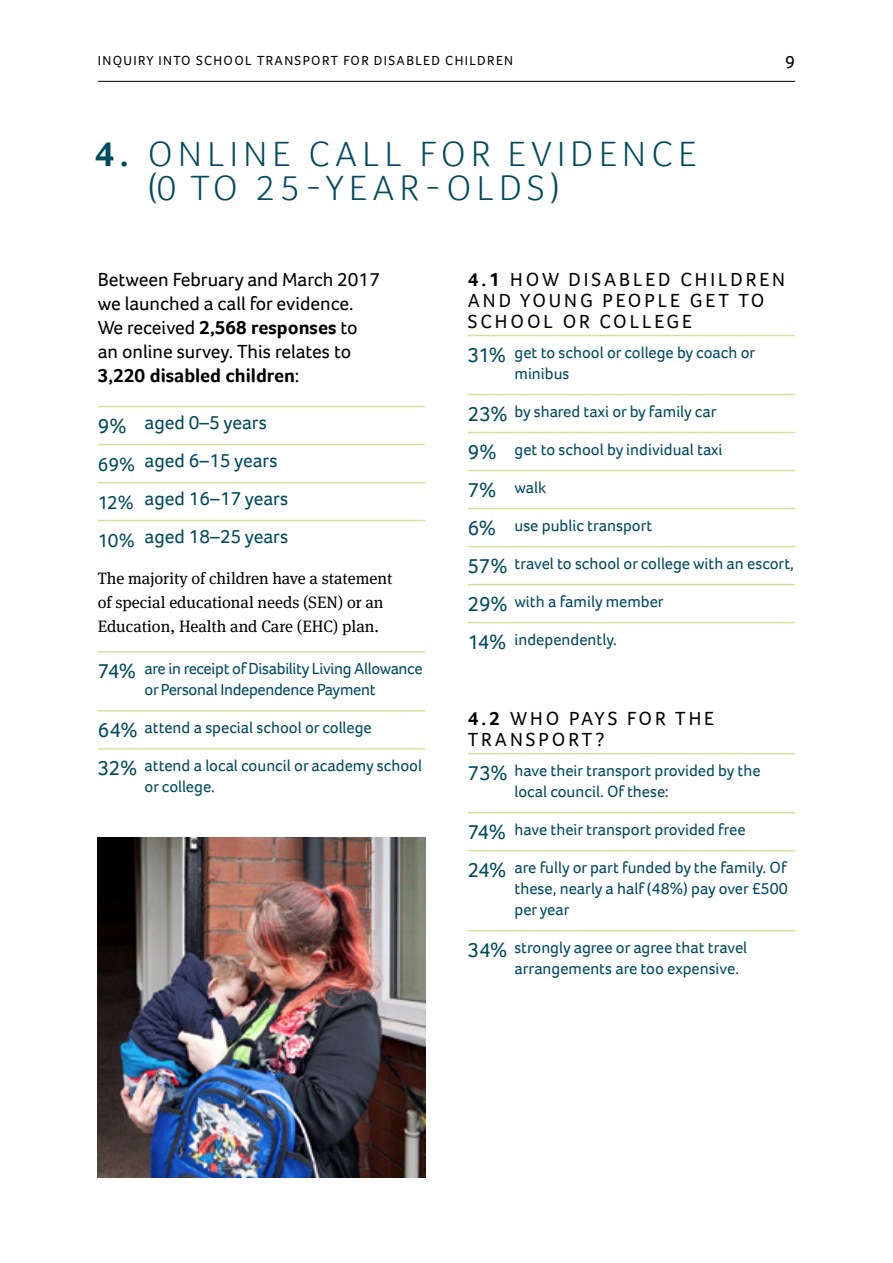
<style>
.page{position:relative;width:893px;height:1263px;background:#fff}
.page>*{position:absolute;margin:0;border:0;box-sizing:border-box;transform-origin:0 0}
.t1{font:300 36px/34.5px "Foco";letter-spacing:.15em;color:#004b60}
.t2{font:19.5px/24px "Foco";color:#000}
.t3{font:19.5px/38px "Foco";color:#004b60}
.t4{font:19.5px/21px "Foco";letter-spacing:.15em;color:#000}
.t5{font:19.5px "Foco";letter-spacing:.115em;color:#000}
.t6{font:18px "Foco";color:#000}
.t7{font:16.5px/21px "Foco";color:#004b60}
.t8{font:16.5px/24px "Meta Serif OT";color:#000}
.t9{font:16.5px/21px "Foco";letter-spacing:-.02em;color:#004b60;text-align:center}
.t10{font:13.5px "Foco";letter-spacing:.1em;color:#000}
.s1{font-weight:700}
.s2{font-size:21px}
</style>
<div class="page">
<hr style="left:98px;top:81px;width:697px;height:1px;background:#000">
<hr style="left:98px;top:406px;width:327px;height:1px;background:#d1e39b">
<hr style="left:98px;top:444px;width:327px;height:1px;background:#d1e39b">
<hr style="left:98px;top:482px;width:327px;height:1px;background:#d1e39b">
<hr style="left:98px;top:520px;width:327px;height:1px;background:#d1e39b">
<hr style="left:98px;top:651px;width:327px;height:2px;background:#d1e39b">
<hr style="left:98px;top:710px;width:327px;height:2px;background:#d1e39b">
<hr style="left:98px;top:748px;width:327px;height:2px;background:#d1e39b">
<hr style="left:468px;top:335px;width:327px;height:1px;background:#d1e39b">
<hr style="left:468px;top:394px;width:327px;height:1px;background:#d1e39b">
<hr style="left:468px;top:432px;width:327px;height:1px;background:#d1e39b">
<hr style="left:468px;top:470px;width:327px;height:1px;background:#d1e39b">
<hr style="left:468px;top:508px;width:327px;height:1px;background:#d1e39b">
<hr style="left:468px;top:546px;width:327px;height:1px;background:#d1e39b">
<hr style="left:468px;top:584px;width:327px;height:1px;background:#d1e39b">
<hr style="left:468px;top:622px;width:327px;height:1px;background:#d1e39b">
<hr style="left:468px;top:753px;width:327px;height:1px;background:#d1e39b">
<hr style="left:468px;top:812px;width:327px;height:1px;background:#d1e39b">
<hr style="left:468px;top:850px;width:327px;height:1px;background:#d1e39b">
<hr style="left:468px;top:930px;width:327px;height:1px;background:#d1e39b">
<img style="left:98px;top:837px;width:327px;height:341px">
<p class="t10" style="left:98px;top:51px;width:417px">Inqui ry i nto school transport for disabled chi ldren</p>
<p class="t6" style="left:785px;top:50px;width:11px">9</p>
<h1 class="t1" style="left:148px;top:136px;width:550px;text-indent:-53px"><span class="s1">4.</span> ONLI NE CALL FOR EVI DENCE (0 TO 25-YEAR-OLDS)</h1>
<p class="t2" style="left:98px;top:267px;width:284px">Between February and March 2017 we launched a call for evidence.<br>We received <span class="s1">2,568 responses</span> to an online survey. This relates to<br><span class="s1">3,220 disabled children</span>:</p>
<p class="t3" style="left:98px;top:403px;width:192px"><span class="s2">9%</span> aged 0–5 years<br>69% aged 6–15 years<br>12% aged 16–17 years<br>10% aged 18–25 years</p>
<p class="t8" style="left:98px;top:566px;width:296px">The majority of children have a statement of special educational needs (SEN) or an<br>Education, Health and Care (EHC) plan.</p>
<p class="t9" style="left:98px;top:658px;width:326px"><span class="s2">74%</span> are in receipt of Disability Living Allowance or Personal Independence Payment</p>
<p class="t7" style="left:98px;top:717px;width:275px"><span class="s2">64%</span> attend a special school or college</p>
<p class="t7" style="left:145px;top:755px;width:279px;text-indent:-47px"><span class="s2">32%</span> attend a local council or academy school or college.</p>
<p class="t5" style="left:468px;top:266px;width:128px"><span class="s1">4.1</span> How disa</p>
<p class="t4" style="left:619px;top:269px;width:164px">bled chi ldren</p>
<p class="t5" style="left:468px;top:287px;width:111px">and young</p>
<p class="t4" style="left:468px;top:290px;width:298px;text-indent:135px">people get to school or college</p>
<p class="t7" style="left:514px;top:341px;width:242px;text-indent:-47px"><span class="s2">31%</span> get to school or college by coach or minibus</p>
<p class="t7" style="left:468px;top:400px;width:250px"><span class="s2">23%</span> by shared taxi or by family car</p>
<p class="t7" style="left:468px;top:438px;width:256px"><span class="s2">9%</span> get to school by individual taxi</p>
<p class="t7" style="left:468px;top:476px;width:80px"><span class="s2">7%</span> walk</p>
<p class="t7" style="left:468px;top:514px;width:186px"><span class="s2">6%</span> use public transport</p>
<p class="t7" style="left:468px;top:552px;width:328px"><span class="s2">57%</span> travel to school or college with an escort,</p>
<p class="t7" style="left:468px;top:590px;width:197px"><span class="s2">29%</span> with a family member</p>
<p class="t7" style="left:468px;top:628px;width:151px"><span class="s2">14%</span> independently.</p>
<p class="t4" style="left:468px;top:708px;width:248px"><span class="s1">4.2</span> Who pays for the transp</p>
<p class="t5" style="left:552px;top:727px;width:54px">ort ?</p>
<p class="t7" style="left:514px;top:759px;width:248px;text-indent:-47px"><span class="s2">73%</span> have their transport provided by the local council. Of these:</p>
<p class="t7" style="left:468px;top:818px;width:279px"><span class="s2">74%</span> have their transport provided free</p>
<p class="t7" style="left:514px;top:856px;width:275px;text-align:justify;text-indent:-47px"><span class="s2">24%</span> are fully or part funded by the family. Of these, nearly a half (48%) pay over £500 per year</p>
<p class="t7" style="left:514px;top:936px;width:234px;text-indent:-47px"><span class="s2">34%</span> strongly agree or agree that travel arrangements are too expensive.</p>
</div>
